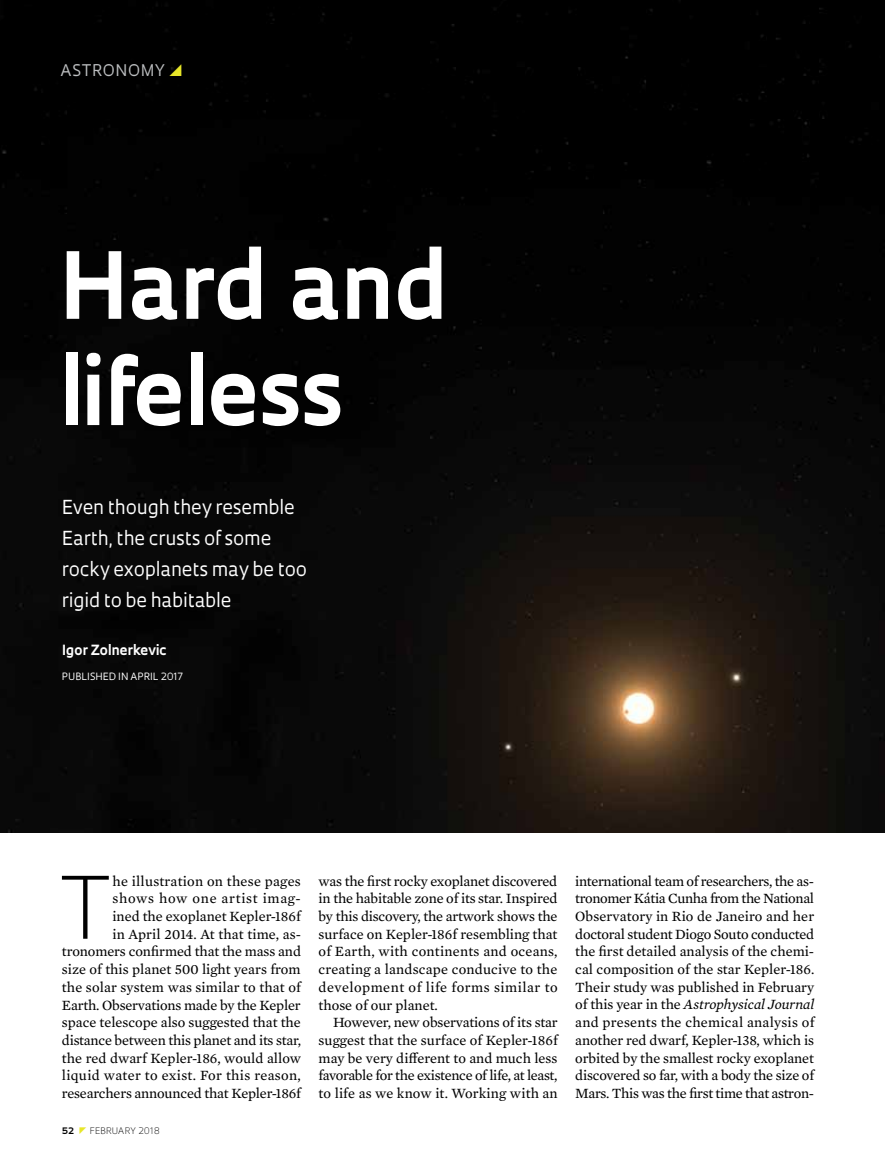
<style>
.page{position:relative;width:885px;height:1169px;background:#fff}
.page>*{position:absolute;margin:0;border:0;box-sizing:border-box;transform-origin:0 0}
.t1{font:700 89.85px/106.2px "Oculum";letter-spacing:-.01em;color:#fff}
.t2{font:300 83.55px "Oculum";color:#000}
.t3{font:18.75px/30.9px "Oculum";letter-spacing:-.01em;color:#fff}
.t4{font:15.6px "Oculum";letter-spacing:.035em;color:#bcbec0}
.t5{font:14.4px/17.7px "Mercury Text G2";color:#000;text-align:justify}
.t6{font:700 13.65px "Oculum";letter-spacing:-.005em;color:#fff}
.t7{font:9.75px "Oculum";color:#fff}
.t8{font:300 8.7px "Oculum";letter-spacing:.01em;color:#000}
.t9{font:700 8.7px "Oculum";color:#000}
.s1{font-style:italic}
</style>
<div class="page">
<img style="left:0;top:0;width:885px;height:832px">
<svg style="left:170px;top:64px;width:12px;height:12px"></svg>
<p class="t4" style="left:60px;top:60px;width:106px">ASTRONOMY</p>
<h1 class="t1" style="left:58px;top:228px;width:391px">Hard and lifeless</h1>
<h3 class="t3" style="left:62px;top:490px;width:247px">Even though they resemble<br>Earth, the crusts of some rocky exoplanets may be too rigid to be habitable</h3>
<p class="t6" style="left:62px;top:641px;width:106px">Igor Zolnerkevic</p>
<p class="t7" style="left:62px;top:670px;width:122px">Published in April 2017</p>
<p class="t5" style="left:62px;top:871px;width:241px;text-align:right">he illustration on these pages<br>shows how one artist imag-<br>ined the exoplanet Kepler-186f<br>in April 2014. At that time, as&shy;tronomers confirmed that the mass and size of this planet 500 light years from the solar system was similar to that of Earth. Observations made by the Kepler space telescope also suggested that the distance between this planet and its star, the red dwarf Kepler-186, would allow liquid water to exist. For this reason, researchers announced that Kepler-186f</p>
<h2 class="t2" style="left:60px;top:850px;width:53px">T</h2>
<p class="t9" style="left:62px;top:1124px;width:14px">52</p>
<p class="t8" style="left:90px;top:1124px;width:72px">FEBRUARY 2018</p>
<p class="t5" style="left:319px;top:871px;width:241px">was the first rocky exoplanet discovered in the habitable zone of its star. Inspired by this discovery, the artwork shows the surface on Kepler-186f resembling that of Earth, with continents and oceans, creating a landscape conducive to the development of life forms similar to those of our planet.</p>
<p class="t5" style="left:319px;top:1012px;width:241px;text-indent:14px">However, new observations of its star suggest that the surface of Kepler-186f may be very different to and much less favorable for the existence of life, at least, to life as we know it. Working with an</p>
<p class="t5" style="left:575px;top:871px;width:241px">international team of researchers, the as&shy;tronomer Kátia Cunha from the National Observatory in Rio de Janeiro and her doctoral student Diogo Souto conducted the first detailed analysis of the chemi&shy;cal composition of the star Kepler-186.<br>Their study was published in February of this year in the <span class="s1">Astrophysical Journal </span>and presents the chemical analysis of another red dwarf, Kepler-138, which is orbited by the smallest rocky exoplanet discovered so far, with a body the size of Mars. This was the first time that astron-</p>
</div>
